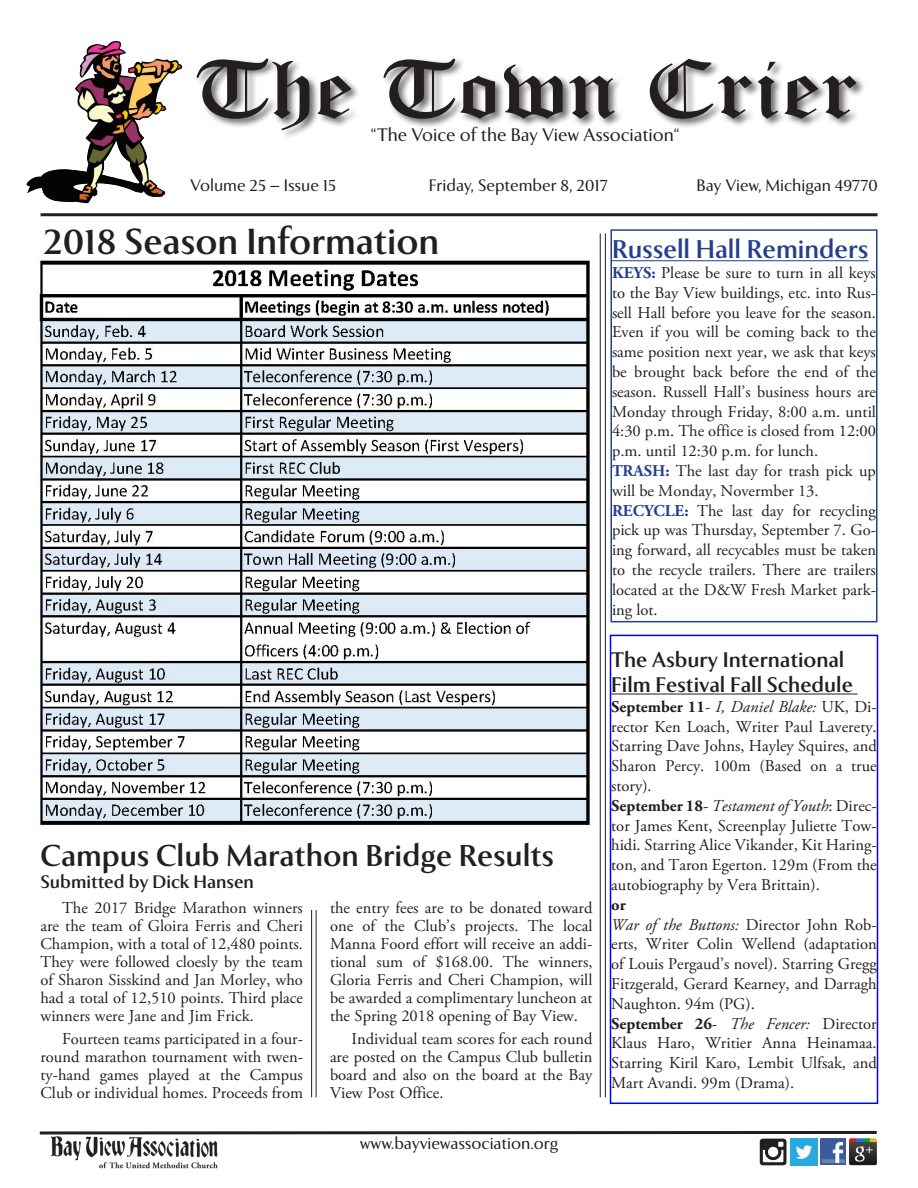
<style>
.page{position:relative;width:918px;height:1188px;background:#fff}
.page>*{position:absolute;margin:0;border:0;box-sizing:border-box;transform-origin:0 0}
.t1{font:82.8px "Old English Text";color:#231f20;scale:1.18 1}
.Headline{font:700 36px "Exemplar Pro";color:#231f20}
.Headline-2{font:700 30px "Exemplar Pro";color:#231f20}
.Headline-3{font:700 25.5px "Exemplar Pro";color:#253f8e}
.Briefs_Headline{font:700 21px/25.2px "Exemplar Pro";color:#231f20}
.t2{font:18px "Exemplar Pro";color:#231f20}
.Headline-4{font:700 18px "Exemplar Pro";color:#231f20}
.t3{font:16.5px/19.8px "Adobe Garamond Pro";color:#231f20;text-align:justify}
.t4{font:16.5px "Exemplar Pro";color:#231f20}
.t5{font:700 16.5px "Adobe Garamond Pro";color:#231f20}
.s1{font-weight:700;color:#253f8e}
.s2{font-weight:700}
.s3{font-style:italic}
</style>
<div class="page">
<img style="left:99px;top:1165px;width:119px;height:4px">
<hr style="left:600px;top:233px;width:1px;height:864px;background:#231f20">
<hr style="left:605px;top:233px;width:1px;height:864px;background:#231f20">
<hr style="left:311px;top:233px;width:1px;height:864px;background:#231f20">
<hr style="left:316px;top:233px;width:1px;height:864px;background:#231f20">
<div style="left:195px;top:57px;width:672px;height:83px;background:#231f20;opacity:.65"></div>
<hr style="left:41px;top:213px;width:837px;height:3px;background:#231f20">
<img style="left:26px;top:41px;width:157px;height:163px">
<img style="left:850px;top:1165px;width:26px;height:1px">
<svg style="left:39px;top:1130px;width:838px;height:35px"></svg>
<hr style="left:611px;top:694px;width:247px;height:1px;background:#231f20">
<div style="left:610px;top:635px;width:268px;height:469px;border:2px solid #00f"></div>
<div style="left:44px;top:227px;width:548px;height:51px;background:#fff"></div>
<hr style="left:612px;top:260px;width:256px;height:1px;background:#253f8e">
<div style="left:610px;top:229px;width:268px;height:393px;border:2px solid #253f8e"></div>
<img style="left:39px;top:260px;width:551px;height:565px">
<h1 class="t1" style="left:193px;top:36px;width:565px">The Town Crier</h1>
<p class="t2" style="left:371px;top:124px;width:310px">“The Voice of the Bay View Association“</p>
<p class="t4" style="left:190px;top:176px;width:147px">Volume 25 – Issue 15</p>
<p class="t4" style="left:429px;top:176px;width:180px">Friday, September 8, 2017</p>
<p class="t4" style="left:697px;top:176px;width:183px">Bay View, Michigan 49770</p>
<p class="Headline" style="left:44px;top:220px;width:397px">2018 Season Information</p>
<p class="Headline-2" style="left:40px;top:838px;width:515px">Campus Club Marathon Bridge Results</p>
<p class="Headline-4" style="left:40px;top:871px;width:215px">Submitted by Dick Hansen</p>
<p class="t3" style="left:40px;top:899px;width:264px;line-height:18px;text-indent:22px">The 2017 Bridge Marathon winners are the team of Gloira Ferris and Cheri Champion, with a total of 12,480 points.<br>They were followed cloesly by the team of Sharon Sisskind and Jan Morley, who had a total of 12,510 points. Third place winners were Jane and Jim Frick.</p>
<p class="t3" style="left:40px;top:1030px;width:264px;line-height:18px;text-indent:22px">Fourteen teams participated in a four&shy;round marathon tournament with twen&shy;ty-hand games played at the Campus Club or individual homes. Proceeds from</p>
<p class="t3" style="left:330px;top:899px;width:264px;line-height:18px">the entry fees are to be donated toward one of the Club’s projects. The local Manna Foord effort will receive an addi&shy;tional sum of $168.00. The winners, Gloria Ferris and Cheri Champion, will be awarded a complimentary luncheon at the Spring 2018 opening of Bay View.</p>
<p class="t3" style="left:330px;top:1030px;width:264px;line-height:18px;text-indent:22px">Individual team scores for each round are posted on the Campus Club bulletin board and also on the board at the Bay View Post Office.</p>
<p class="t4" style="left:360px;top:1134px;width:200px">www.bayviewassociation.org</p>
<p class="Headline-3" style="left:612px;top:234px;width:258px">Russell Hall Reminders</p>
<p class="t3" style="left:612px;top:263px;width:266px"><span class="s1">KEYS:</span> Please be sure to turn in all keys to the Bay View buildings, etc. into Rus&shy;sell Hall before you leave for the season.<br>Even if you will be coming back to the same position next year, we ask that keys be brought back before the end of the season. Russell Hall’s business hours are Monday through Friday, 8:00 a.m. until 4:30 p.m. The office is closed from 12:00 p.m. until 12:30 p.m. for lunch.</p>
<p class="t3" style="left:612px;top:461px;width:265px"><span class="s1">TRASH:</span> The last day for trash pick up will be Monday, Novermber 13.</p>
<p class="t3" style="left:612px;top:501px;width:266px"><span class="s1">RECYCLE:</span> The last day for recycling pick up was Thursday, September 7. Go&shy;ing forward, all recycables must be taken to the recycle trailers. There are trailers located at the D&amp;W Fresh Market park&shy;ing lot.</p>
<p class="Briefs_Headline" style="left:611px;top:647px;width:243px">The Asbury International<br>Film Festival Fall Schedule</p>
<p class="t3" style="left:611px;top:697px;width:267px"><span class="s2">September 11</span>- <span class="s3">I, Daniel Blake:</span> UK, Di&shy;rector Ken Loach, Writer Paul Laverety.<br>Starring Dave Johns, Hayley Squires, and Sharon Percy. 100m (Based on a true story).</p>
<p class="t3" style="left:611px;top:796px;width:267px"><span class="s2">September 18</span>- <span class="s3">Testament of Youth</span>: Direc&shy;tor James Kent, Screenplay Juliette Tow&shy;hidi. Starring Alice Vikander, Kit Haring&shy;ton, and Taron Egerton. 129m (From the autobiography by Vera Brittain).</p>
<p class="t5" style="left:611px;top:895px;width:16px">or</p>
<p class="t3" style="left:611px;top:915px;width:267px"><span class="s3">War of the Buttons:</span> Director John Rob&shy;erts, Writer Colin Wellend (adaptation of Louis Pergaud’s novel). Starring Gregg Fitzgerald, Gerard Kearney, and Darragh Naughton. 94m (PG).</p>
<p class="t3" style="left:611px;top:1014px;width:267px"><span class="s2">September 26</span>- <span class="s3">The Fencer:</span> Director Klaus Haro, Writier Anna Heinamaa.<br>Starring Kiril Karo, Lembit Ulfsak, and Mart Avandi. 99m (Drama).</p>
</div>
